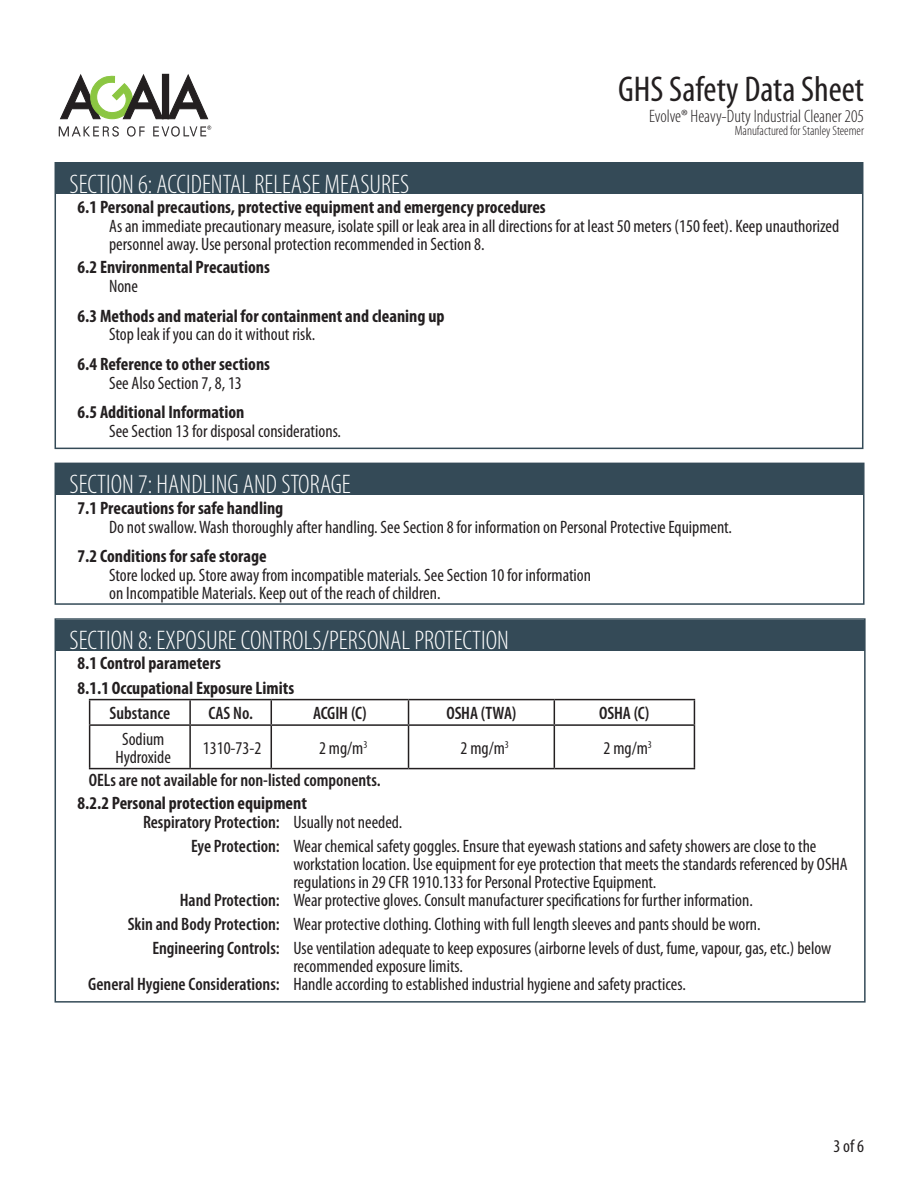
<style>
.page{position:relative;width:918px;height:1188px;background:#fff}
.page>*{position:absolute;margin:0;border:0;box-sizing:border-box;transform-origin:0 0}
.t1{font:condensed 36px "Myriad Pro";color:#231f20}
.t2{font:300 condensed 27px "Myriad Pro";color:#fff}
.t3{font:condensed 18px/18px "Myriad Pro";color:#231f20}
.t4{font:700 condensed 18px/24.2px "Myriad Pro";color:#231f20}
.t5{font:600 condensed 18px "Myriad Pro";color:#231f20}
.t6{font:300 condensed 18px "Myriad Pro";color:#231f20}
.t7{font:300 condensed 13.5px "Myriad Pro";color:#231f20}
.s1{font-weight:600}
.s2{font-weight:400}
</style>
<div class="page">
<svg style="left:60px;top:74px;width:148px;height:45px"></svg>
<svg style="left:59px;top:126px;width:60px;height:11px"></svg>
<svg style="left:127px;top:126px;width:18px;height:11px"></svg>
<svg style="left:153px;top:126px;width:58px;height:11px"></svg>
<div style="left:56px;top:620px;width:808px;height:31px;background:#344a57"></div>
<hr style="left:189px;top:700px;width:2px;height:24px;background:#231f20">
<svg style="left:271px;top:700px;width:1px;height:24px"></svg>
<svg style="left:408px;top:700px;width:1px;height:24px"></svg>
<svg style="left:554px;top:700px;width:1px;height:24px"></svg>
<hr style="left:189px;top:726px;width:2px;height:42px;background:#231f20">
<hr style="left:271px;top:726px;width:1px;height:42px;background:#231f20">
<hr style="left:408px;top:726px;width:1px;height:42px;background:#231f20">
<hr style="left:554px;top:726px;width:1px;height:42px;background:#231f20">
<hr style="left:89px;top:699px;width:101px;height:1px;background:#231f20">
<svg style="left:89px;top:700px;width:1px;height:24px"></svg>
<hr style="left:190px;top:699px;width:81px;height:1px;background:#231f20">
<hr style="left:271px;top:699px;width:138px;height:1px;background:#231f20">
<hr style="left:409px;top:699px;width:145px;height:1px;background:#231f20">
<hr style="left:554px;top:699px;width:141px;height:1px;background:#231f20">
<hr style="left:89px;top:724px;width:101px;height:2px;background:#231f20">
<hr style="left:89px;top:726px;width:1px;height:42px;background:#231f20">
<hr style="left:190px;top:724px;width:81px;height:2px;background:#231f20">
<hr style="left:271px;top:724px;width:138px;height:2px;background:#231f20">
<hr style="left:409px;top:724px;width:145px;height:2px;background:#231f20">
<hr style="left:89px;top:768px;width:101px;height:1px;background:#231f20">
<hr style="left:190px;top:768px;width:81px;height:1px;background:#231f20">
<hr style="left:271px;top:768px;width:138px;height:1px;background:#231f20">
<hr style="left:409px;top:768px;width:145px;height:1px;background:#231f20">
<svg style="left:694px;top:700px;width:1px;height:24px"></svg>
<hr style="left:554px;top:724px;width:141px;height:2px;background:#231f20">
<hr style="left:694px;top:726px;width:1px;height:42px;background:#231f20">
<hr style="left:554px;top:768px;width:141px;height:1px;background:#231f20">
<div style="left:55px;top:618px;width:811px;height:385px;border:2px solid #344a57"></div>
<div style="left:56px;top:464px;width:807px;height:31px;background:#344a57"></div>
<div style="left:55px;top:463px;width:810px;height:142px;border:2px solid #344a57"></div>
<div style="left:56px;top:164px;width:806px;height:30px;background:#344a57"></div>
<div style="left:55px;top:162px;width:808px;height:287px;border:2px solid #344a57"></div>
<h1 class="t1" style="left:618px;top:67px;width:247px">GHS Safety Data Sheet</h1>
<p class="t6" style="left:649px;top:105px;width:216px">Evolve® Heavy-Duty Industrial Cleaner 205</p>
<p class="t7" style="left:735px;top:123px;width:131px">Manufactured for Stanley Steemer</p>
<h2 class="t2" style="left:70px;top:168px;width:341px">SECTION 6: ACCIDENTAL RELEASE MEASURES</h2>
<p class="t4" style="left:78px;top:195px;width:470px">6.1 Personal precautions, protective equipment and emergency procedures</p>
<p class="t3" style="left:109px;top:217px;width:732px">As an immediate precautionary measure, isolate spill or leak area in all directions for at least 50 meters (150 feet). Keep unauthorized personnel away. Use personal protection recommended in Section 8.</p>
<p class="t4" style="left:78px;top:255px;width:194px">6.2 Environmental Precautions</p>
<p class="t3" style="left:109px;top:277px;width:31px">None</p>
<p class="t4" style="left:78px;top:303px;width:368px">6.3 Methods and material for containment and cleaning up</p>
<p class="t3" style="left:109px;top:325px;width:208px">Stop leak if you can do it without risk.</p>
<p class="t4" style="left:78px;top:351px;width:194px">6.4 Reference to other sections</p>
<p class="t3" style="left:109px;top:373px;width:134px">See Also Section 7, 8, 13</p>
<p class="t4" style="left:78px;top:400px;width:168px">6.5 Additional Information</p>
<p class="t3" style="left:109px;top:422px;width:234px">See Section 13 for disposal considerations.</p>
<h2 class="t2" style="left:70px;top:468px;width:283px">SECTION 7: HANDLING AND STORAGE</h2>
<p class="t4" style="left:78px;top:495px;width:207px">7.1 Precautions for safe handling</p>
<p class="t3" style="left:109px;top:517px;width:624px">Do not swallow. Wash thoroughly after handling. See Section 8 for information on Personal Protective Equipment.</p>
<p class="t4" style="left:78px;top:544px;width:191px">7.2 Conditions for safe storage</p>
<p class="t3" style="left:109px;top:566px;width:484px">Store locked up. Store away from incompatible materials. See Section 10 for information on Incompatible Materials. Keep out of the reach of children.</p>
<h2 class="t2" style="left:70px;top:624px;width:441px">SECTION 8: EXPOSURE CONTROLS/PERSONAL PROTECTION</h2>
<p class="t4" style="left:78px;top:651px;width:218px">8.1 Control parameters<br>8.1.1 Occupational Exposure Limits</p>
<p class="t5" style="left:110px;top:702px;width:62px">Substance</p>
<p class="t5" style="left:208px;top:702px;width:46px">CAS No.</p>
<p class="t5" style="left:313px;top:702px;width:55px">ACGIH (C)</p>
<p class="t5" style="left:446px;top:702px;width:71px">OSHA (TWA)</p>
<p class="t5" style="left:599px;top:702px;width:52px">OSHA (C)</p>
<p class="t3" style="left:116px;top:729px;width:57px;text-align:center">Sodium<br>Hydroxide</p>
<p class="t3" style="left:203px;top:738px;width:60px">1310-73-2</p>
<p class="t3" style="left:319px;top:738px;width:50px">2 mg/m<sup>3</sup></p>
<p class="t3" style="left:461px;top:738px;width:50px">2 mg/m<sup>3</sup></p>
<p class="t3" style="left:604px;top:738px;width:50px">2 mg/m<sup>3</sup></p>
<p class="t5" style="left:89px;top:769px;width:293px">OELs are not available for non-listed components.</p>
<p class="t4" style="left:143px;top:793px;width:261px;line-height:18.9px;text-indent:-65px">8.2.2 Personal protection equipment<br><span class="s1">Respiratory Protection:</span> <span class="s2">Usually not needed.</span></p>
<p class="t3" style="left:191px;top:837px;width:627px"><span class="s1">Eye Protection:</span> Wear chemical safety goggles. Ensure that eyewash stations and safety showers are close to the</p>
<p class="t3" style="left:293px;top:855px;width:556px">workstation location. Use equipment for eye protection that meets the standards referenced by OSHA</p>
<p class="t3" style="left:293px;top:873px;width:365px">regulations in 29 CFR 1910.133 for Personal Protective Equipment.</p>
<p class="t3" style="left:180px;top:891px;width:575px"><span class="s1">Hand Protection:</span> Wear protective gloves. Consult manufacturer specifications for further information.</p>
<p class="t3" style="left:152px;top:912px;width:681px;line-height:24.2px;text-indent:-25px"><span class="s1">Skin and Body Protection:</span> Wear protective clothing. Clothing with full length sleeves and pants should be worn.<br><span class="s1">Engineering Controls:</span> Use ventilation adequate to keep exposures (airborne levels of dust, fume, vapour, gas, etc.) below</p>
<p class="t3" style="left:88px;top:957px;width:599px;text-indent:205px">recommended exposure limits.<br><span class="s1">General Hygiene Considerations:</span> Handle according to established industrial hygiene and safety practices.</p>
<p class="t3" style="left:833px;top:1137px;width:32px">3 of 6</p>
</div>
